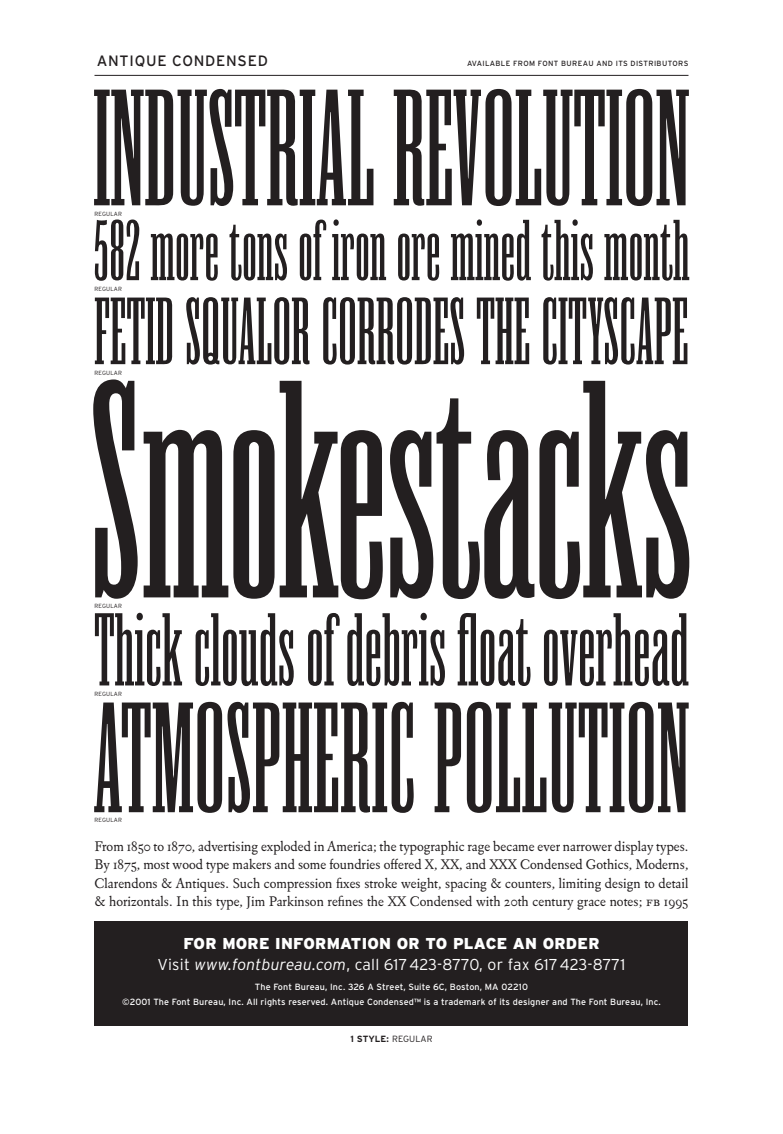
<style>
.page{position:relative;width:783px;height:1134px;background:#fff}
.page>*{position:absolute;margin:0;border:0;box-sizing:border-box;transform-origin:0 0}
.t1{font:270.75px "Antique Condensed Two";letter-spacing:-.01em;color:#231f20}
.t2{font:144.6px "Antique Condensed Two";letter-spacing:-.005em;color:#231f20}
.t3{font:137.1px "Antique Condensed Two";color:#231f20}
.t4{font:90.3px "Antique Condensed Two";color:#231f20}
.t5{font:83.25px "Antique Condensed Two";color:#231f20}
.t6{font:75.45px "Antique Condensed Two";color:#231f20}
.t7{font:300 15.75px/21px "Interstate";color:#fff;text-align:center}
.t8{font:15px "Interstate";letter-spacing:.05em;color:#231f20}
.t9{font:14.25px/18.5px "Eldorado Text";color:#231f20;text-align:justify}
.t10{font:9px/15px "Interstate";letter-spacing:.015em;color:#fff;text-align:center}
.t11{font:700 9px "Interstate";letter-spacing:.01em;color:#231f20}
.t12{font:7.5px "Interstate";letter-spacing:.05em;color:#231f20}
.t13{font:300 6px "Interstate";letter-spacing:.025em;color:#231f20}
.s1{font-family:"Eldorado Text Roman SC"}
.s2{font-weight:900}
.s3{font-style:italic}
.s4{font-weight:300}
</style>
<div class="page">
<hr style="left:94px;top:75px;width:594px;height:1px;background:#231f20">
<div style="left:94px;top:921px;width:594px;height:105px;background:#231f20"></div>
<p class="t8" style="left:97px;top:56px;width:173px">ANTIQUE CONDENSED</p>
<p class="t12" style="left:467px;top:61px;width:223px">AVAILABLE FROM FONT BUREAU AND ITS DISTRIBUTORS</p>
<h2 class="t2" style="left:93px;top:85px;width:598px">INDUSTRIAL REVOLUTION</h2>
<p class="t13" style="left:94px;top:212px;width:29px">REGULAR</p>
<h3 class="t6" style="left:93px;top:217px;width:598px">582 more tons of iron ore mined this month</h3>
<p class="t13" style="left:94px;top:287px;width:29px">REGULAR</p>
<h3 class="t5" style="left:94px;top:295px;width:596px">FETID SQUALOR CORRODES THE CITYSCAPE</h3>
<p class="t13" style="left:94px;top:371px;width:29px">REGULAR</p>
<h1 class="t1" style="left:89px;top:372px;width:606px">Smokestacks</h1>
<p class="t13" style="left:94px;top:604px;width:29px">REGULAR</p>
<h3 class="t4" style="left:94px;top:610px;width:596px">Thick clouds of debris float overhead</h3>
<p class="t13" style="left:94px;top:692px;width:29px">REGULAR</p>
<h3 class="t3" style="left:93px;top:698px;width:598px">ATMOSPHERIC POLLUTION</h3>
<p class="t13" style="left:94px;top:818px;width:29px">REGULAR</p>
<p class="t9" style="left:94px;top:838px;width:596px">From 1850 to 1870, advertising exploded in America; the typographic rage became ever narrower display types.<br>By 1875, most wood type makers and some foundries offered X, XX, and XXX Condensed Gothics, Moderns, Clarendons &amp; Antiques. Such compression fixes stroke weight, spacing &amp; counters, limiting design to detail &amp; horizontals. In this type, Jim Parkinson refines the XX Condensed with 20th century grace notes; <span class="s1">fb</span> 1995</p>
<p class="t7" style="left:158px;top:935px;width:469px"><span class="s2">FOR MORE INFORMATION OR TO PLACE AN ORDER<br></span>Visit <span class="s3">www.fontbureau.com</span>, call 617 423-8770, or fax 617 423-8771</p>
<p class="t10" style="left:122px;top:981px;width:540px">The Font Bureau, Inc. 326 A Street, Suite 6C, Boston, MA 02210<br>©2001 The Font Bureau, Inc. All rights reserved. Antique Condensed™ is a trademark of its designer and The Font Bureau, Inc.</p>
<p class="t11" style="left:350px;top:1036px;width:84px">1 STYLE: <span class="s4">REGULAR</span></p>
</div>
